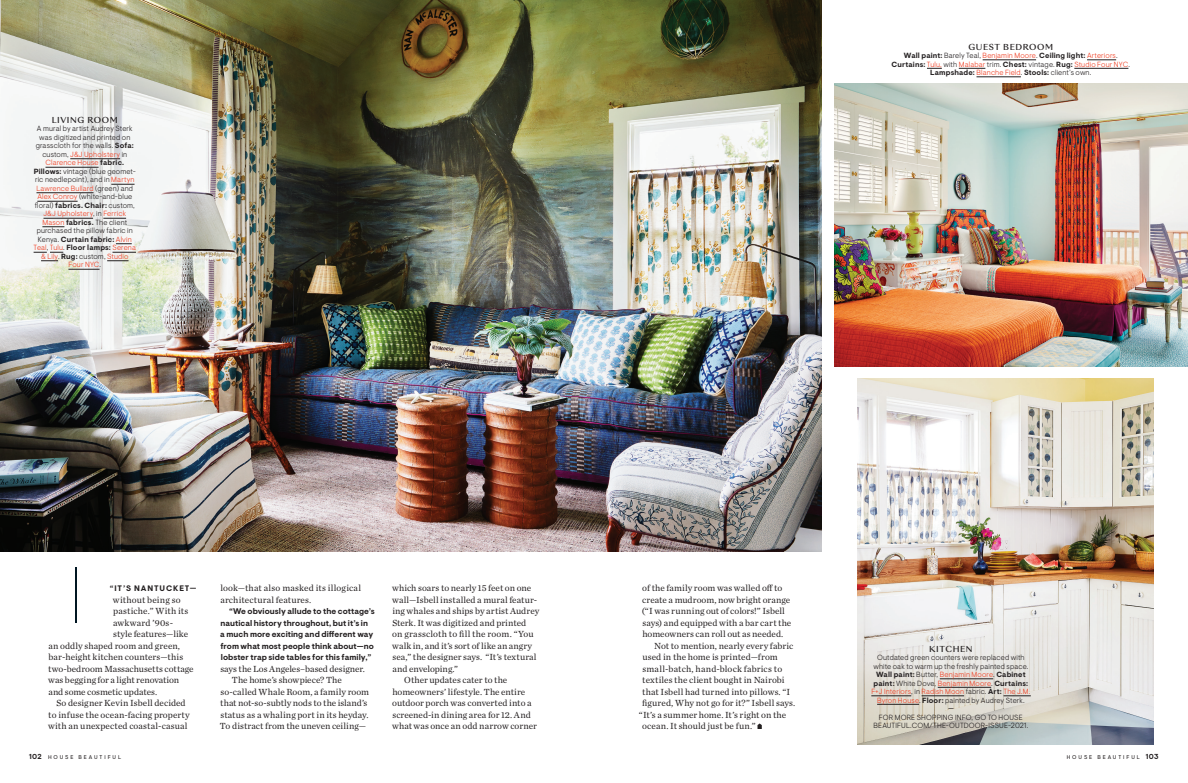
<style>
.page{position:relative;width:1188px;height:783px;background:#fff}
.page>*{position:absolute;margin:0;border:0;box-sizing:border-box;transform-origin:0 0}
.Well_HED-New{font:200 expanded 78.7px "Orelo";color:#011622;scale:.85 1}
.BODY_Main_Indent{font:9.2px/11.5px "Chronicle Text G1";letter-spacing:.005em;color:#231f20}
.FOB_BODY_Main{font:9.2px/11.5px "Chronicle Text G1";letter-spacing:.01em;color:#231f20}
.FOB_BODY_Main-2{font:9.2px "Chronicle Text G1";letter-spacing:-.01em;color:#231f20}
.BODY_Main_Indent-2{font:700 8.2px/11.5px "Visuelt Pro";letter-spacing:.005em;color:#231f20}
.FOB_-_Caption_BLAC{font:500 8px "Sang Bleu Sunrise";letter-spacing:.07em;color:#231f20}
.FOB_BODY_Main-3{font:700 8px "Visuelt Pro";letter-spacing:.11em;color:#231f20}
.FOB_-_Caption_BLAC-2{font:300 7.5px/8.5px "Visuelt Pro";letter-spacing:.015em;color:#231f20;text-align:center}
.FOB_-_Caption_BLAC-3{font:700 7.5px/8.5px "Visuelt Pro";letter-spacing:.02em;color:#231f20;text-align:center}
.Caption_BLACK{font:300 7.5px/8.5px "Visuelt Pro";letter-spacing:.02em;color:#231f20;text-align:center}
.FOB_-_Caption_WHIT{font:7.5px "Visuelt Pro";color:#231f20}
.t1{font:5.5px "Visuelt Pro";letter-spacing:.35em;color:#231f20}
.s1{font-weight:700}
.s2{color:#ef3e22}
.s3{font-weight:300}
.s4{font-weight:300;color:#ef3e22}
.s5{font-weight:700;font-size:7.2px}
</style>
<div class="page">
<img style="left:834px;top:83px;width:354px;height:283px">
<img style="left:857px;top:378px;width:297px;height:366px">
<img style="left:0;top:0;width:822px;height:552px">
<svg style="left:758px;top:723px;width:4px;height:6px"></svg>
<hr style="left:70px;top:159px;width:50px;height:1px;background:#231f20">
<hr style="left:45px;top:167px;width:54px;height:1px;background:#231f20">
<svg style="left:111px;top:184px;width:24px;height:1px"></svg>
<hr style="left:36px;top:193px;width:58px;height:1px;background:#231f20">
<hr style="left:37px;top:201px;width:41px;height:1px;background:#231f20">
<hr style="left:44px;top:218px;width:49px;height:1px;background:#231f20">
<svg style="left:103px;top:218px;width:23px;height:1px"></svg>
<svg style="left:42px;top:227px;width:22px;height:1px"></svg>
<svg style="left:116px;top:244px;width:16px;height:1px"></svg>
<svg style="left:34px;top:252px;width:29px;height:1px"></svg>
<svg style="left:113px;top:252px;width:23px;height:1px"></svg>
<svg style="left:41px;top:261px;width:17px;height:1px"></svg>
<svg style="left:107px;top:261px;width:22px;height:1px"></svg>
<hr style="left:68px;top:269px;width:32px;height:1px;background:#231f20">
<hr style="left:940px;top:679px;width:53px;height:1px;background:#231f20">
<hr style="left:938px;top:687px;width:53px;height:1px;background:#231f20">
<hr style="left:871px;top:696px;width:40px;height:1px;background:#231f20">
<hr style="left:922px;top:696px;width:42px;height:1px;background:#231f20">
<svg style="left:1004px;top:696px;width:27px;height:1px"></svg>
<hr style="left:877px;top:704px;width:42px;height:1px;background:#231f20">
<hr style="left:983px;top:60px;width:53px;height:1px;background:#231f20">
<svg style="left:1087px;top:60px;width:29px;height:1px"></svg>
<svg style="left:927px;top:68px;width:15px;height:1px"></svg>
<svg style="left:959px;top:68px;width:26px;height:1px"></svg>
<hr style="left:1074px;top:68px;width:54px;height:1px;background:#231f20">
<hr style="left:977px;top:77px;width:44px;height:1px;background:#231f20">
<p class="FOB_-_Caption_BLAC" style="left:52px;top:114px;width:68px">LIVING ROOM</p>
<p class="FOB_-_Caption_BLAC-2" style="left:34px;top:125px;width:104px">A mural by artist Audrey Sterk was digitized and printed on grasscloth for the walls. <span class="s1">Sofa: </span>custom, <span class="s2">J&amp;J Upholstery</span> in<br><span class="s2">Clarence House</span> <span class="s1">fabric.<br>Pillows:</span> vintage (blue geomet&shy;ric needlepoint), and in <span class="s2">Martyn<br>Lawrence Bullard</span> (green) and<br><span class="s2">Alex Conroy</span> (white-and-blue floral) <span class="s1">fabrics. Chair:</span> custom,<br><span class="s2">J&amp;J Upholstery</span>, in <span class="s2">Ferrick<br>Mason</span> <span class="s1">fabrics.</span> The client purchased the pillow fabric in<br>Kenya. <span class="s1">Curtain fabric:</span> <span class="s2">Alvin<br>Teal</span>, <span class="s2">Tulu</span>. <span class="s1">Floor lamps:</span> <span class="s2">Serena &amp; Lily</span>. <span class="s1">Rug:</span> custom, <span class="s2">Studio<br>Four NYC</span>.</p>
<p class="FOB_-_Caption_BLAC" style="left:968px;top:41px;width:86px">GUEST BEDROOM</p>
<p class="FOB_-_Caption_BLAC-3" style="left:892px;top:52px;width:240px">Wall paint: <span class="s3">Barely Teal,</span> <span class="s4">Benjamin Moore</span><span class="s3">.</span> Ceiling light: <span class="s4">Arteriors</span><span class="s3">.<br></span>Curtains: <span class="s4">Tulu,</span> <span class="s3">with</span> <span class="s4">Malabar</span> <span class="s3">trim.</span> Chest: <span class="s3">vintage.</span> Rug: <span class="s4">Studio Four NYC</span><span class="s3">.<br></span>Lampshade: <span class="s4">Blanche Field</span><span class="s3">.</span> Stools: <span class="s3">client’s own.</span></p>
<p class="Well_HED-New" style="left:72px;top:552px;width:11px">I</p>
<p class="FOB_BODY_Main-3" style="left:110px;top:584px;width:88px">“IT’S NANTUCKET—</p>
<p class="FOB_BODY_Main" style="left:113px;top:593px;width:69px">without being so</p>
<p class="FOB_BODY_Main" style="left:113px;top:605px;width:77px">pastiche.” With its</p>
<p class="FOB_BODY_Main" style="left:113px;top:616px;width:61px">awkward ’90s-</p>
<p class="FOB_BODY_Main" style="left:113px;top:628px;width:76px">style features—like</p>
<p class="FOB_BODY_Main" style="left:48px;top:639px;width:133px">an oddly shaped room and green,</p>
<p class="FOB_BODY_Main" style="left:48px;top:651px;width:136px">bar-height kitchen counters—this</p>
<p class="FOB_BODY_Main" style="left:48px;top:662px;width:147px">two-bedroom Massachusetts cottage</p>
<p class="FOB_BODY_Main" style="left:48px;top:674px;width:133px">was begging for a light renovation</p>
<p class="FOB_BODY_Main-2" style="left:48px;top:684px;width:110px">and some cosmetic updates.</p>
<p class="FOB_BODY_Main" style="left:57px;top:697px;width:131px">So designer Kevin Isbell decided</p>
<p class="FOB_BODY_Main" style="left:48px;top:708px;width:143px">to infuse the ocean-facing property</p>
<p class="FOB_BODY_Main" style="left:48px;top:720px;width:141px">with an unexpected coastal-casual</p>
<p class="FOB_BODY_Main" style="left:220px;top:582px;width:142px">look—that also masked its illogical architectural features.</p>
<p class="BODY_Main_Indent-2" style="left:220px;top:606px;width:156px;text-indent:9px">“We obviously allude to the cottage’s nautical history throughout, but it’s in<br>a much more exciting and different way from what most people think about—no lobster trap side tables for this family,”</p>
<p class="BODY_Main_Indent" style="left:220px;top:662px;width:146px">says the Los Angeles–based designer.</p>
<p class="BODY_Main_Indent" style="left:220px;top:674px;width:151px;text-indent:12px">The home’s showpiece? The so-called Whale Room, a family room that not-so-subtly nods to the island’s status as a whaling port in its heyday.<br>To distract from the uneven ceiling—</p>
<p class="BODY_Main_Indent" style="left:392px;top:582px;width:149px">which soars to nearly 15 feet on one wall—Isbell installed a mural featur&shy;ing whales and ships by artist Audrey Sterk. It was digitized and printed<br>on grasscloth to fill the room. “You walk in, and it’s sort of like an angry sea,” the designer says. “It’s textural and enveloping.”</p>
<p class="BODY_Main_Indent" style="left:392px;top:674px;width:146px;text-indent:12px">Other updates cater to the homeowners’ lifestyle. The entire outdoor porch was converted into a screened-in dining area for 12. And what was once an odd narrow corner</p>
<p class="BODY_Main_Indent" style="left:642px;top:582px;width:151px">of the family room was walled off to create a mudroom, now bright orange (“I was running out of colors!” Isbell says) and equipped with a bar cart the homeowners can roll out as needed.</p>
<p class="BODY_Main_Indent" style="left:654px;top:639px;width:141px">Not to mention, nearly every fabric</p>
<p class="BODY_Main_Indent" style="left:642px;top:651px;width:137px">used in the home is printed—from</p>
<p class="BODY_Main_Indent" style="left:642px;top:662px;width:141px">small-batch, hand-block fabrics to</p>
<p class="BODY_Main_Indent" style="left:642px;top:674px;width:144px">textiles the client bought in Nairobi</p>
<p class="BODY_Main_Indent" style="left:642px;top:685px;width:150px">that Isbell had turned into pillows. “I</p>
<p class="BODY_Main_Indent" style="left:642px;top:697px;width:155px">figured, Why not go for it?” Isbell says.</p>
<p class="BODY_Main_Indent" style="left:639px;top:708px;width:149px">“It’s a summer home. It’s right on the</p>
<p class="BODY_Main_Indent" style="left:642px;top:720px;width:115px">ocean. It should just be fun.”</p>
<p class="FOB_-_Caption_BLAC" style="left:929px;top:643px;width:45px">KITCHEN</p>
<p class="FOB_-_Caption_BLAC-2" style="left:871px;top:653px;width:161px">Outdated green counters were replaced with white oak to warm up the freshly painted space.<br><span class="s1">Wall paint:</span> Butter, <span class="s2">Benjamin Moore</span>. <span class="s1">Cabinet paint:</span> White Dove, <span class="s2">Benjamin Moore</span>. <span class="s1">Curtains:<br></span><span class="s2">F+J Interiors</span>, in <span class="s2">Radish Moon</span> fabric. <span class="s1">Art:</span> <span class="s2">The J.M.<br>Byron House</span>. <span class="s1">Floor:</span> painted by Audrey Sterk.</p>
<p class="FOB_-_Caption_WHIT" style="left:948px;top:704px;width:7px">—</p>
<p class="Caption_BLACK" style="left:873px;top:713px;width:156px">FOR MORE SHOPPING INFO, GO TO HOUSE<br>BEAUTIFUL.COM/THE-OUTDOOR-ISSUE-2021.</p>
<p class="t1" style="left:29px;top:754px;width:94px"><span class="s5">102</span> HOUSE BEAUTIFUL</p>
<p class="t1" style="left:1067px;top:754px;width:94px">HOUSE BEAUTIFUL <span class="s5">103</span></p>
</div>
